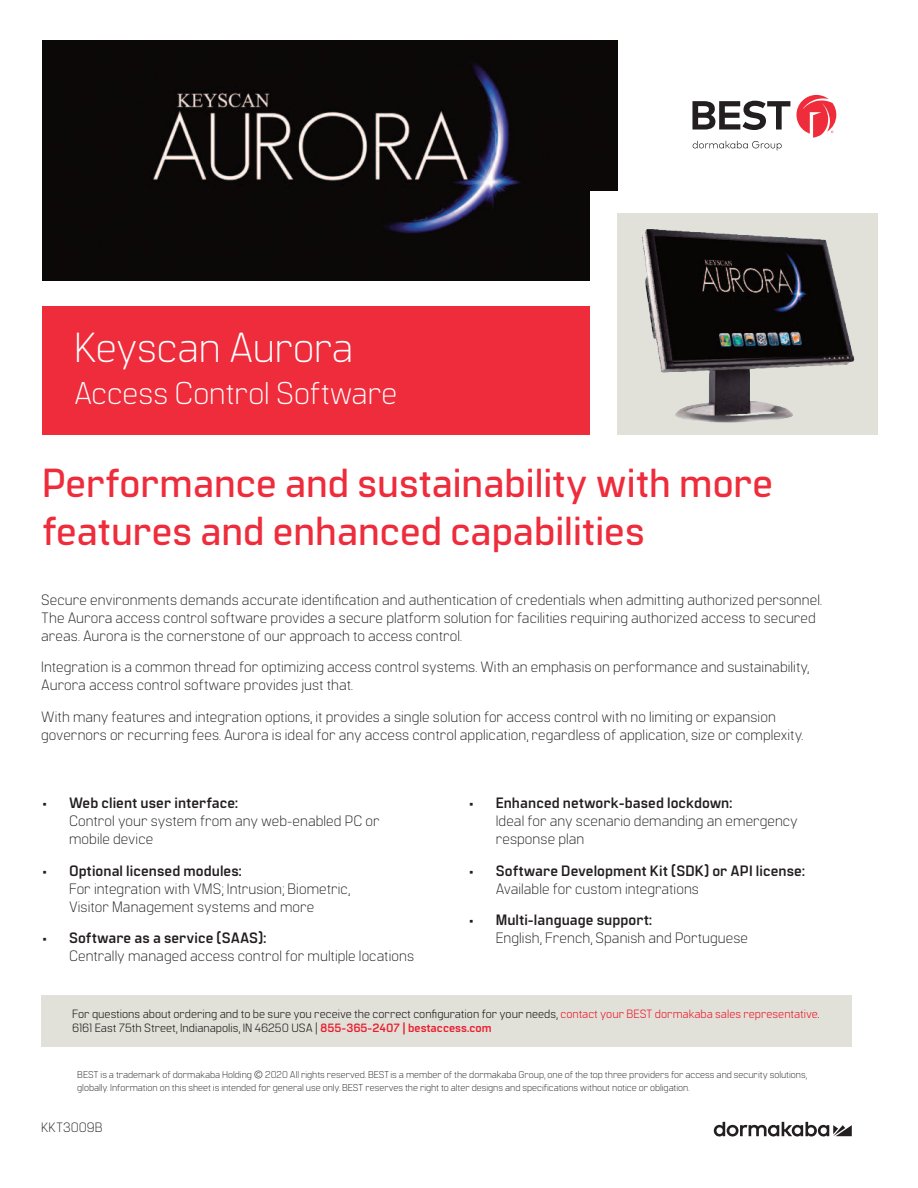
<style>
.page{position:relative;width:918px;height:1188px;background:#fff}
.page>*{position:absolute;margin:0;border:0;box-sizing:border-box;transform-origin:0 0}
.t1{font:300 42px "Manifold CF";letter-spacing:-.005em;color:#fff}
.t2{font:600 40.5px/48.6px "Manifold CF";color:#ee2c3b}
.t3{font:300 31.5px "Manifold CF";color:#fff}
.t4{font:300 15px/18px "Manifold CF";letter-spacing:.005em;color:#231f20}
.t5{font:700 15px "Manifold CF";letter-spacing:.005em;color:#231f20}
.t6{font:300 13.5px "Manifold CF";color:#231f20}
.t7{font:12px/14.4px "Manifold CF";color:#231f20}
.t8{font:300 9.9px/13.5px "Manifold CF";color:#231f20}
.s1{color:#ec1c2e}
.s2{font-weight:700;color:#ec1c2e}
.s3{font-family:"Mark Pro"}
</style>
<div class="page">
<img style="left:42px;top:40px;width:576px;height:240px">
<div style="left:590px;top:192px;width:287px;height:243px;background:#fff"></div>
<div style="left:617px;top:214px;width:260px;height:221px;background:#e2e1d9"></div>
<img style="left:642px;top:229px;width:213px;height:194px">
<div style="left:42px;top:307px;width:548px;height:128px;background:#ee2c3b"></div>
<svg style="left:692px;top:101px;width:98px;height:29px"></svg>
<svg style="left:796px;top:95px;width:40px;height:43px"></svg>
<svg style="left:693px;top:141px;width:89px;height:9px"></svg>
<div style="left:41px;top:996px;width:810px;height:51px;background:#e2e1d9"></div>
<svg style="left:714px;top:1122px;width:137px;height:14px"></svg>
<h1 class="t1" style="left:74px;top:328px;width:281px">Keyscan Aurora</h1>
<h3 class="t3" style="left:74px;top:379px;width:325px">Access Control Software</h3>
<h2 class="t2" style="left:42px;top:460px;width:733px">Performance and sustainability with more features and enhanced capabilities</h2>
<p class="t4" style="left:41px;top:591px;width:782px">Secure environments demands accurate identification and authentication of credentials when admitting authorized personnel.<br>The Aurora access control software provides a secure platform solution for facilities requiring authorized access to secured areas. Aurora is the cornerstone of our approach to access control.</p>
<p class="t4" style="left:41px;top:659px;width:770px">Integration is a common thread for optimizing access control systems. With an emphasis on performance and sustainability,<br>Aurora access control software provides just that.</p>
<p class="t4" style="left:41px;top:708px;width:764px">With many features and integration options, it provides a single solution for access control with no limiting or expansion governors or recurring fees. Aurora is ideal for any access control application, regardless of application, size or complexity.</p>
<p class="t5" style="left:42px;top:796px;width:198px">• Web client user interface:</p>
<p class="t4" style="left:69px;top:813px;width:312px">Control your system from any web-enabled PC or mobile device</p>
<p class="t5" style="left:42px;top:864px;width:201px">• Optional licensed modules:</p>
<p class="t4" style="left:69px;top:880px;width:283px">For integration with VMS; Intrusion; Biometric,<br>Visitor Management systems and more</p>
<p class="t5" style="left:42px;top:931px;width:226px">• Software as a service (SAAS):</p>
<p class="t4" style="left:69px;top:948px;width:347px">Centrally managed access control for multiple locations</p>
<p class="t5" style="left:469px;top:796px;width:265px">• Enhanced network-based lockdown:</p>
<p class="t4" style="left:496px;top:813px;width:304px">Ideal for any scenario demanding an emergency response plan</p>
<p class="t5" style="left:469px;top:864px;width:338px">• Software Development Kit (SDK) or API license:</p>
<p class="t4" style="left:496px;top:880px;width:205px">Available for custom integrations</p>
<p class="t5" style="left:469px;top:913px;width:185px">• Multi-language support:</p>
<p class="t4" style="left:496px;top:930px;width:254px">English, French, Spanish and Portuguese</p>
<p class="t7" style="left:72px;top:1007px;width:749px">For questions about ordering and to be sure you receive the correct configuration for your needs, <span class="s1">contact your BEST dormakaba sales representative</span>.<br>6161 East 75th Street, Indianapolis, IN 46250 USA | <span class="s2">855-365-2407 | bestaccess.com</span></p>
<p class="t8" style="left:77px;top:1068px;width:731px">BEST is a trademark of dormakaba Holding <span class="s3">©</span> 2020 All rights reserved. BESTis a member of the dormakaba Group, one of the top three providers for access and security solutions, globally. Information on this sheet is intended for general use only. BEST reserves the right to alter designs and specifications without notice or obligation.</p>
<p class="t6" style="left:41px;top:1122px;width:63px">KKT3009B</p>
</div>
